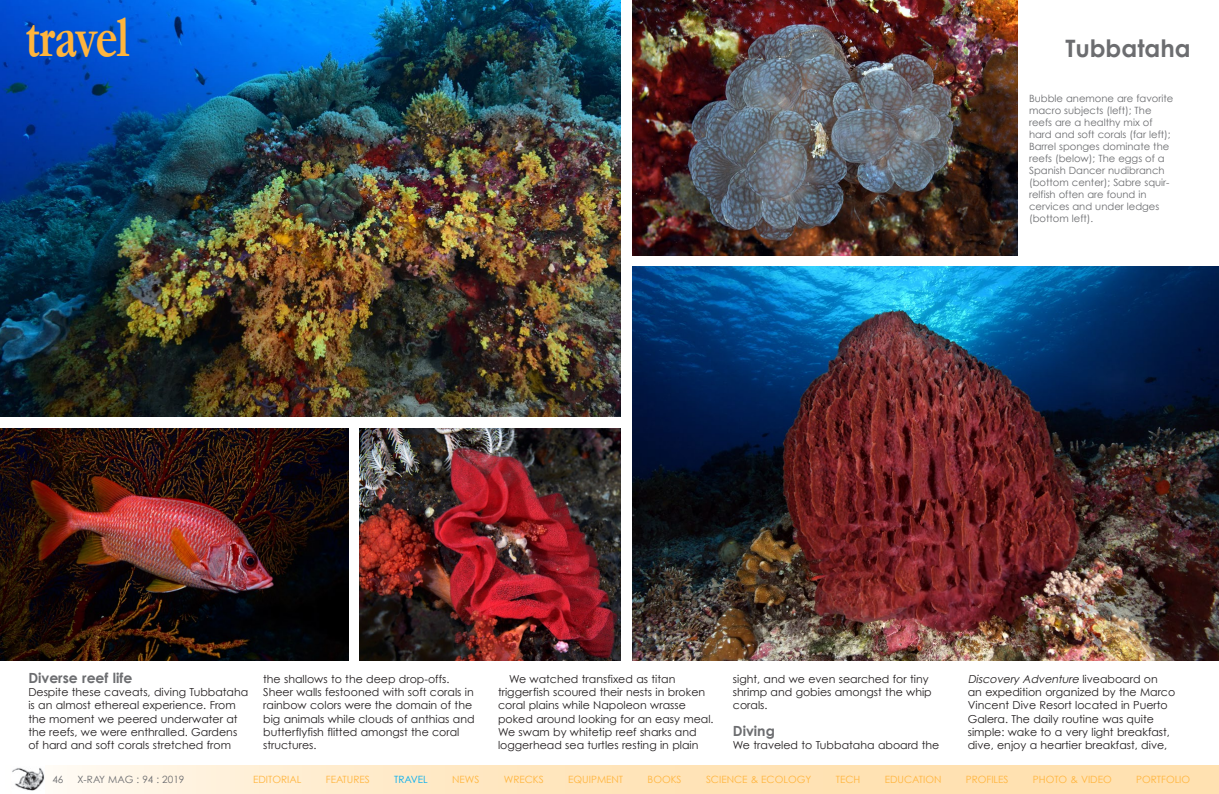
<style>
.page{position:relative;width:1219px;height:794px;background:#fff}
.page>*{position:absolute;margin:0;border:0;box-sizing:border-box;transform-origin:0 0}
.t1{font:700 60px "Garamond";letter-spacing:-.025em;color:#ffb53d;scale:.8 1}
.t2{font:700 24px "Century Gothic";color:#6c6d70}
.t3{font:700 14px "Century Gothic";color:#6c6d70}
.t4{font:11px/13.2px "Century Gothic";color:#231f20}
.t5{font:10px/12px "Century Gothic";color:#6c6d70}
.t6{font:10px "Century Gothic";color:#ffb53d}
.t7{font:10px "Century Gothic";color:#00aeef}
.s1{font-style:italic}
</style>
<div class="page">
<svg style="left:44px;top:765px;width:1175px;height:29px;background:#fee7c2"></svg>
<img style="left:12px;top:768px;width:32px;height:22px">
<img style="left:0;top:0;width:621px;height:417px">
<img style="left:632px;top:266px;width:587px;height:394px">
<img style="left:0;top:428px;width:348px;height:232px">
<img style="left:632px;top:0;width:386px;height:255px">
<img style="left:360px;top:428px;width:261px;height:232px">
<h1 class="t1" style="left:25px;top:1px;width:132px">travel</h1>
<h2 class="t2" style="left:1065px;top:33px;width:127px">Tubbataha</h2>
<p class="t5" style="left:1029px;top:92px;width:146px">Bubble anemone are favorite macro subjects (left); The reefs are a healthy mix of hard and soft corals (far left);<br>Barrel sponges dominate the reefs (below); The eggs of a<br>Spanish Dancer nudibranch (bottom center); Sabre squir&shy;relfish often are found in cervices and under ledges (bottom left).</p>
<p class="t3" style="left:28px;top:669px;width:106px">Diverse reef life</p>
<p class="t4" style="left:28px;top:685px;width:222px">Despite these caveats, diving Tubbataha is an almost ethereal experience. From the moment we peered underwater at the reefs, we were enthralled. Gardens of hard and soft corals stretched from</p>
<p class="t4" style="left:263px;top:672px;width:213px">the shallows to the deep drop-offs.<br>Sheer walls festooned with soft corals in rainbow colors were the domain of the big animals while clouds of anthias and butterflyfish flitted amongst the coral structures.</p>
<p class="t4" style="left:498px;top:672px;width:217px;text-indent:11px">We watched transfixed as titan triggerfish scoured their nests in broken coral plains while Napoleon wrasse poked around looking for an easy meal.<br>We swam by whitetip reef sharks and loggerhead sea turtles resting in plain</p>
<p class="t4" style="left:733px;top:672px;width:200px">sight, and we even searched for tiny shrimp and gobies amongst the whip corals.</p>
<p class="t3" style="left:733px;top:722px;width:43px">Diving</p>
<p class="t4" style="left:733px;top:738px;width:208px">We traveled to Tubbataha aboard the</p>
<p class="t4" style="left:968px;top:672px;width:209px"><span class="s1">Discovery Adventure</span> l i v e a b o a rd o n<br>an expedition organized by the Marco Vincent Dive Resort located in Puerto Galera. The daily routine was quite simple: wake to a very light breakfast, dive, enjoy a heartier breakfast, dive,</p>
<p class="t5" style="left:52px;top:773px;width:13px">46</p>
<p class="t5" style="left:78px;top:773px;width:108px">X-RAY MAG : 94 : 2019</p>
<p class="t6" style="left:253px;top:773px;width:50px">EDITORIAL</p>
<p class="t6" style="left:326px;top:773px;width:46px">FEATURES</p>
<p class="t7" style="left:394px;top:773px;width:35px">TRAVEL</p>
<p class="t6" style="left:452px;top:773px;width:29px">NEWS</p>
<p class="t6" style="left:504px;top:773px;width:42px">WRECKS</p>
<p class="t6" style="left:568px;top:773px;width:57px">EQUIPMENT</p>
<p class="t6" style="left:648px;top:773px;width:36px">BOOKS</p>
<p class="t6" style="left:706px;top:773px;width:107px">SCIENCE &amp; ECOLOGY</p>
<p class="t6" style="left:836px;top:773px;width:26px">TECH</p>
<p class="t6" style="left:885px;top:773px;width:58px">EDUCATION</p>
<p class="t6" style="left:966px;top:773px;width:44px">PROFILES</p>
<p class="t6" style="left:1033px;top:773px;width:80px">PHOTO &amp; VIDEO</p>
<p class="t6" style="left:1136px;top:773px;width:56px">PORTFOLIO</p>
</div>
